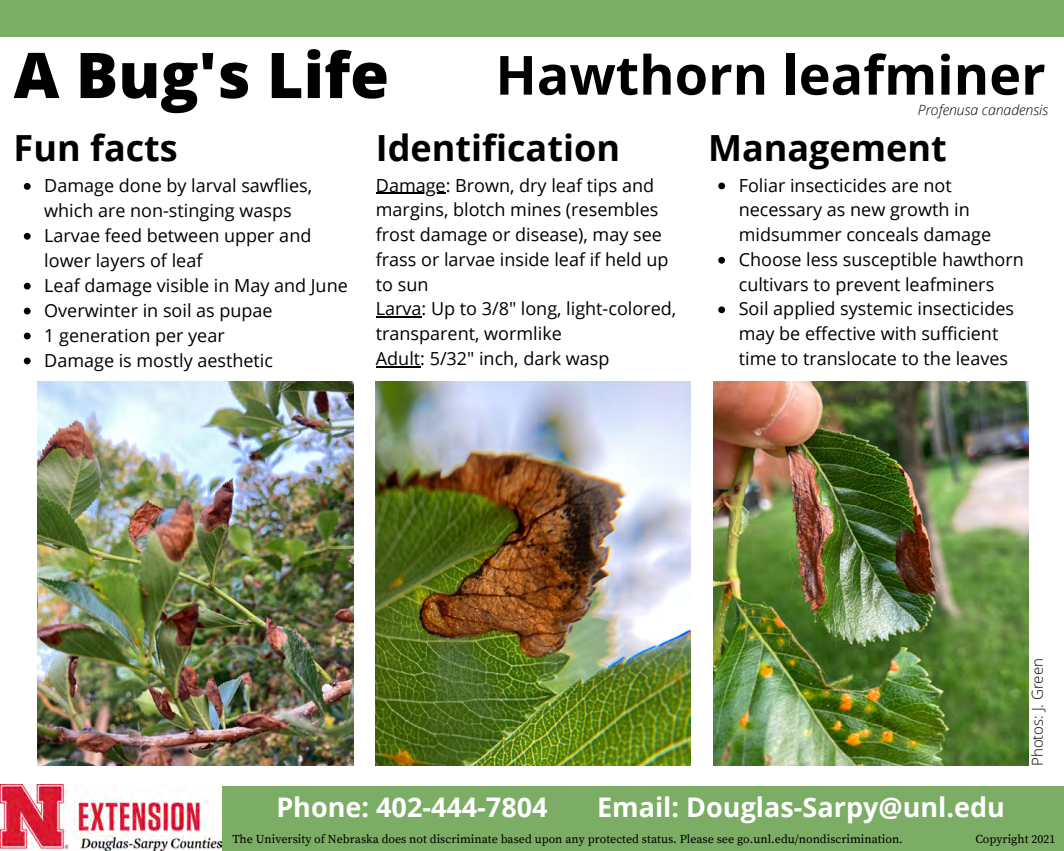
<style>
.page{position:relative;width:1064px;height:851px;background:#fff}
.page>*{position:absolute;margin:0;border:0;box-sizing:border-box;transform-origin:0 0}
.t1{font:800 63px "Open Sans";color:#000}
.t2{font:700 54px "Open Sans";color:#000}
.t3{font:700 36px "Open Sans";color:#000}
.t4{font:700 27px "Open Sans";color:#fff}
.t5{font:18px/24.8px "Open Sans";color:#000}
.t6{font:300 15px "Open Sans";color:#000}
.t7{font:italic 300 14.1px "Open Sans";color:#000}
.t8{font:12px "Source Serif Pro";color:#000}
</style>
<div class="page">
<div style="left:0;top:0;width:1063px;height:36px;background:#7bad64"></div>
<img style="left:38px;top:381px;width:315px;height:384px">
<img style="left:375px;top:381px;width:315px;height:384px">
<img style="left:713px;top:381px;width:315px;height:384px">
<svg style="left:718px;top:182px;width:6px;height:7px"></svg>
<svg style="left:718px;top:257px;width:6px;height:7px"></svg>
<svg style="left:718px;top:306px;width:6px;height:7px"></svg>
<hr style="left:376px;top:193px;width:69px;height:1px;background:#000">
<hr style="left:376px;top:316px;width:45px;height:2px;background:#000">
<hr style="left:376px;top:366px;width:44px;height:1px;background:#000">
<svg style="left:24px;top:183px;width:7px;height:7px"></svg>
<svg style="left:24px;top:233px;width:7px;height:7px"></svg>
<svg style="left:24px;top:283px;width:7px;height:6px"></svg>
<svg style="left:24px;top:308px;width:7px;height:6px"></svg>
<svg style="left:24px;top:332px;width:7px;height:7px"></svg>
<svg style="left:24px;top:357px;width:7px;height:7px"></svg>
<div style="left:0;top:786px;width:1063px;height:64px;background:#7bad64"></div>
<img style="left:0;top:784px;width:222px;height:66px">
<p class="t1" style="left:14px;top:31px;width:377px">A Bug's Life</p>
<p class="t2" style="left:495px;top:37px;width:551px">Hawthorn leafminer</p>
<p class="t7" style="left:917px;top:100px;width:132px">Profenusa canadensis</p>
<p class="t3" style="left:14px;top:123px;width:166px">Fun facts</p>
<p class="t5" style="left:44px;top:173px;width:269px">Damage done by larval sawflies, which are non-stinging wasps</p>
<p class="t5" style="left:44px;top:222px;width:268px">Larvae feed between upper and lower layers of leaf</p>
<p class="t5" style="left:44px;top:272px;width:305px">Leaf damage visible in May and June</p>
<p class="t5" style="left:44px;top:297px;width:230px">Overwinter in soil as pupae</p>
<p class="t5" style="left:44px;top:322px;width:182px">1 generation per year</p>
<p class="t5" style="left:44px;top:347px;width:230px">Damage is mostly aesthetic</p>
<p class="t3" style="left:376px;top:123px;width:245px">Identification</p>
<p class="t5" style="left:376px;top:172px;width:294px">Damage: Brown, dry leaf tips and margins, blotch mines (resembles frost damage or disease), may see frass or larvae inside leaf if held up to sun</p>
<p class="t5" style="left:376px;top:296px;width:302px">Larva: Up to 3/8" long, light-colored, transparent, wormlike</p>
<p class="t5" style="left:376px;top:345px;width:235px">Adult: 5/32" inch, dark wasp</p>
<p class="t3" style="left:708px;top:123px;width:240px">Management</p>
<p class="t5" style="left:738px;top:172px;width:254px">Foliar insecticides are not necessary as new growth in midsummer conceals damage</p>
<p class="t5" style="left:738px;top:246px;width:286px">Choose less susceptible hawthorn cultivars to prevent leafminers</p>
<p class="t5" style="left:738px;top:296px;width:277px">Soil applied systemic insecticides may be effective with sufficient time to translocate to the leaves</p>
<p class="t6" style="left:1026px;top:766px;width:109px;rotate:-90deg">Photos: J. Green</p>
<p class="t4" style="left:276px;top:788px;width:273px">Phone: 402-444-7804</p>
<p class="t4" style="left:597px;top:788px;width:409px">Email: Douglas-Sarpy@unl.edu</p>
<p class="t8" style="left:232px;top:832px;width:671px">The University of Nebraska does not discriminate based upon any protected status. Please see go.unl.edu/nondiscrimination.</p>
<p class="t8" style="left:975px;top:832px;width:81px">Copyright 2021</p>
</div>
